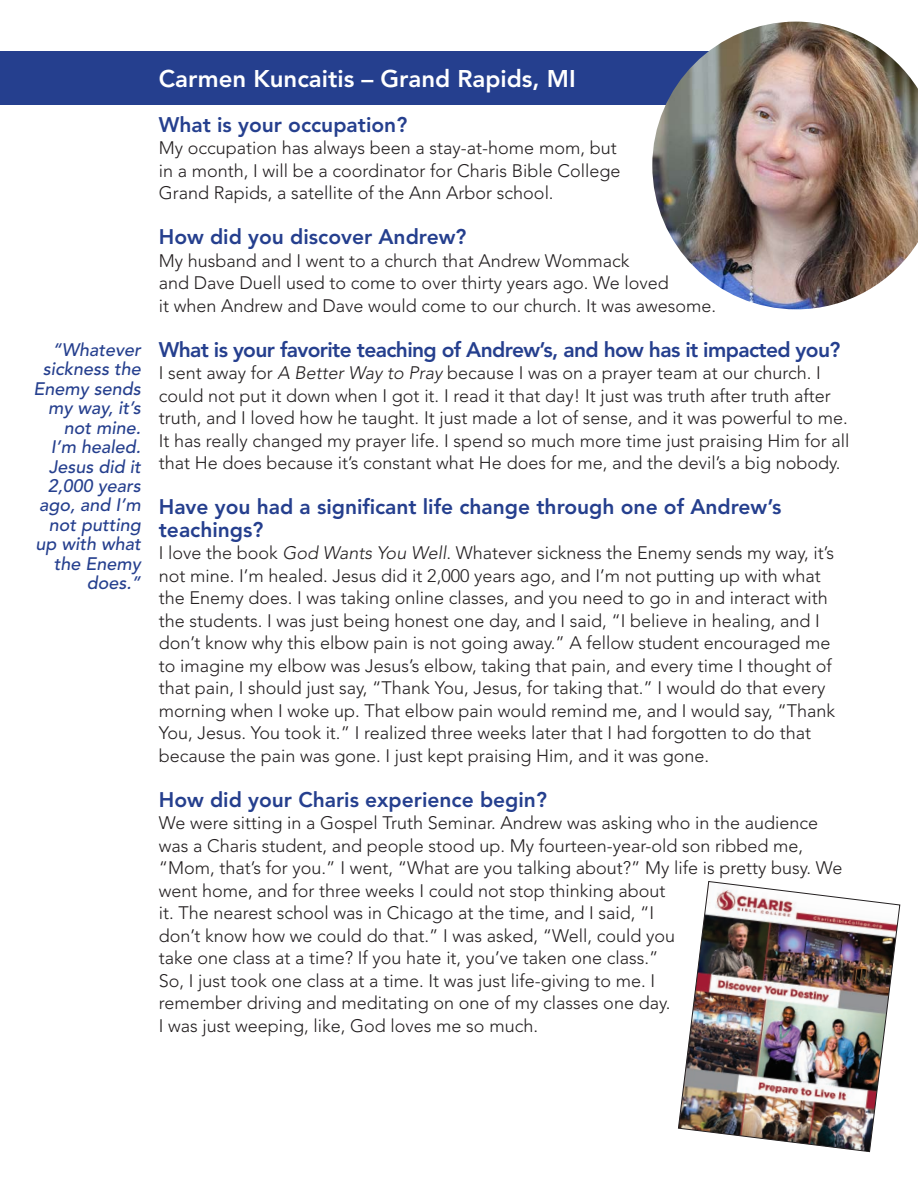
<style>
.page{position:relative;width:918px;height:1188px;background:#fff}
.page>*{position:absolute;margin:0;border:0;box-sizing:border-box;transform-origin:0 0}
.t1{font:800 24px "Avenir LT Std";color:#fff}
.t2{font:800 21px/22.5px "Avenir LT Std";color:#253f8e}
.t3{font:800 21px "Avenir LT Std";letter-spacing:-.03em;color:#253f8e}
.t4{font:300 18px/22.5px "Avenir LT Std";color:#231f20}
.t5{font:italic 500 18px/19.4px "Avenir LT Std";color:#253f8e;text-align:right}
.s1{font-style:italic}
</style>
<div class="page">
<div style="left:0;top:52px;width:732px;height:53px;background:#253f8e"></div>
<img style="left:652px;top:22px;width:266px;height:287px">
<img style="left:678px;top:881px;width:222px;height:271px">
<p class="t5" style="left:33px;top:341px;width:109px">“Whatever sickness the<br>Enemy sends my way, it’s not mine.<br>I’m healed.<br>Jesus did it<br>2,000 years ago, and I’m not putting up with what the Enemy does.”</p>
<p class="t1" style="left:159px;top:64px;width:418px">Carmen Kuncaitis – Grand Rapids, MI</p>
<p class="t2" style="left:159px;top:113px;width:250px">What is your occupation?</p>
<p class="t4" style="left:159px;top:137px;width:463px">My occupation has always been a stay-at-home mom, but in a month, I will be a coordinator for Charis Bible College<br>Grand Rapids, a satellite of the Ann Arbor school.</p>
<p class="t2" style="left:159px;top:226px;width:309px">How did you discover Andrew?</p>
<p class="t4" style="left:159px;top:249px;width:559px">My husband and I went to a church that Andrew Wommack<br>and Dave Duell used to come to over thirty years ago. We loved<br>it when Andrew and Dave would come to our church. It was awesome.</p>
<p class="t3" style="left:159px;top:337px;width:683px">What is your favorite teaching of Andrew’s, and how has it impacted you?</p>
<p class="t4" style="left:159px;top:362px;width:692px">I sent away for <span class="s1">A Better Way to Pray</span> because I was on a prayer team at our church. I could not put it down when I got it. I read it that day! It just was truth after truth after truth, and I loved how he taught. It just made a lot of sense, and it was powerful to me.<br>It has really changed my prayer life. I spend so much more time just praising Him for all that He does because it’s constant what He does for me, and the devil’s a big nobody.</p>
<p class="t2" style="left:159px;top:496px;width:624px">Have you had a significant life change through one of Andrew’s teachings?</p>
<p class="t4" style="left:159px;top:542px;width:678px">I love the book <span class="s1">God Wants You Well</span>. Whatever sickness the Enemy sends my way, it’s not mine. I’m healed. Jesus did it 2,000 years ago, and I’m not putting up with what the Enemy does. I was taking online classes, and you need to go in and interact with the students. I was just being honest one day, and I said, “I believe in healing, and I don’t know why this elbow pain is not going away.” A fellow student encouraged me to imagine my elbow was Jesus’s elbow, taking that pain, and every time I thought of that pain, I should just say, “Thank You, Jesus, for taking that.” I would do that every morning when I woke up. That elbow pain would remind me, and I would say, “Thank You, Jesus. You took it.” I realized three weeks later that I had forgotten to do that because the pain was gone. I just kept praising Him, and it was gone.</p>
<p class="t2" style="left:159px;top:788px;width:390px">How did your Charis experience begin?</p>
<p class="t4" style="left:159px;top:812px;width:685px">We were sitting in a Gospel Truth Seminar. Andrew was asking who in the audience was a Charis student, and people stood up. My fourteen-year-old son ribbed me, “Mom, that’s for you.” I went, “What are you talking about?” My life is pretty busy. We went home, and for three weeks I could not stop thinking about<br>it. The nearest school was in Chicago at the time, and I said, “I<br>don’t know how we could do that.” I was asked, “Well, could you<br>take one class at a time? If you hate it, you’ve taken one class.”<br>So, I just took one class at a time. It was just life-giving to me. I<br>remember driving and meditating on one of my classes one day.<br>I was just weeping, like, God loves me so much.</p>
</div>
